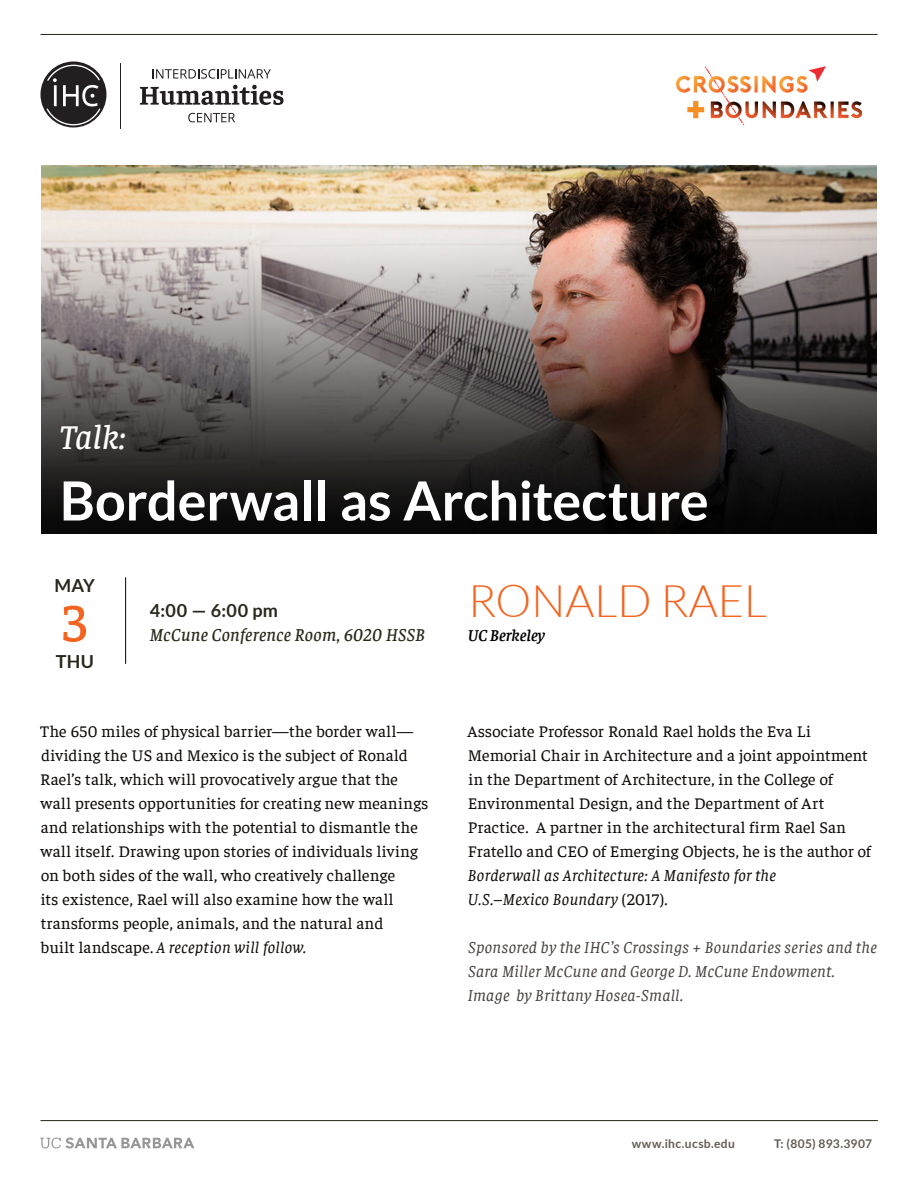
<style>
.page{position:relative;width:918px;height:1188px;background:#fff}
.page>*{position:absolute;margin:0;border:0;box-sizing:border-box;transform-origin:0 0}
.t1{font:700 54px "Lato";letter-spacing:-.005em;color:#fff}
.t2{font:500 54px "Faustina";color:#f36421}
.t3{font:300 45px "Lato";color:#f36421}
.t4{font:italic 500 34.5px "Faustina";color:#fff}
.t5{font:italic 500 18px "Faustina";letter-spacing:.015em;color:#29281b}
.t6{font:700 18px "Lato";letter-spacing:.02em;color:#29281b}
.t7{font:16.5px/24px "Faustina";letter-spacing:.015em;color:#0c0806}
.t8{font:italic 16.5px/24px "Faustina";letter-spacing:.02em;color:#463f3d}
.t9{font:italic 600 16.5px "Faustina";color:#000}
.t10{font:700 12px "Lato";letter-spacing:.03em;color:#615c52}
.s1{font-style:italic}
</style>
<div class="page">
<hr style="left:40px;top:1120px;width:838px;height:1px;background:#29281b">
<hr style="left:40px;top:34px;width:838px;height:1px;background:#29281b">
<hr style="left:125px;top:577px;width:1px;height:87px;background:#000">
<svg style="left:40px;top:1137px;width:154px;height:11px"></svg>
<hr style="left:120px;top:63px;width:1px;height:66px;background:#231f20">
<svg style="left:140px;top:85px;width:144px;height:20px"></svg>
<svg style="left:188px;top:113px;width:47px;height:9px"></svg>
<svg style="left:153px;top:69px;width:118px;height:10px"></svg>
<svg style="left:40px;top:62px;width:66px;height:65px"></svg>
<img style="left:41px;top:166px;width:836px;height:367px">
<img style="left:676px;top:66px;width:187px;height:59px">
<p class="t4" style="left:60px;top:413px;width:68px">Talk:</p>
<p class="t1" style="left:60px;top:470px;width:650px">Borderwall as Architecture</p>
<p class="t6" style="left:55px;top:575px;width:42px">MAY</p>
<p class="t2" style="left:62px;top:587px;width:26px">3</p>
<p class="t6" style="left:56px;top:652px;width:39px">THU</p>
<p class="t6" style="left:150px;top:600px;width:130px">4:00 — 6:00 pm</p>
<p class="t5" style="left:150px;top:622px;width:277px">McCune Conference Room, 6020 HSSB</p>
<p class="t7" style="left:40px;top:718px;width:390px">The 650 miles of physical barrier—the border wall— dividing the US and Mexico is the subject of Ronald Rael’s talk, which will provocatively argue that the wall presents opportunities for creating new meanings and relationships with the potential to dismantle the wall itself. Drawing upon stories of individuals living on both sides of the wall, who creatively challenge<br>its existence, Rael will also examine how the wall transforms people, animals, and the natural and<br>built landscape. <span class="s1">A reception will follow.</span></p>
<p class="t3" style="left:468px;top:576px;width:301px">RONALD RAEL</p>
<p class="t9" style="left:468px;top:624px;width:78px">UC Berkeley</p>
<p class="t7" style="left:467px;top:718px;width:405px">Associate Professor Ronald Rael holds the Eva Li Memorial Chair in Architecture and a joint appointment in the Department of Architecture, in the College of Environmental Design, and the Department of Art Practice. A partner in the architectural firm Rael San Fratello and CEO of Emerging Objects, he is the author of <span class="s1">Borderwall as Architecture: A Manifesto for the<br>U.S.–Mexico Boundary</span> (2017).</p>
<p class="t8" style="left:468px;top:934px;width:410px">Sponsored by the IHC’s Crossings + Boundaries series and the<br>Sara Miller McCune and George D. McCune Endowment.<br>Image by Brittany Hosea-Small.</p>
<p class="t10" style="left:632px;top:1137px;width:105px">www.ihc.ucsb.edu</p>
<p class="t10" style="left:774px;top:1137px;width:99px">T: (805) 893.3907</p>
</div>
